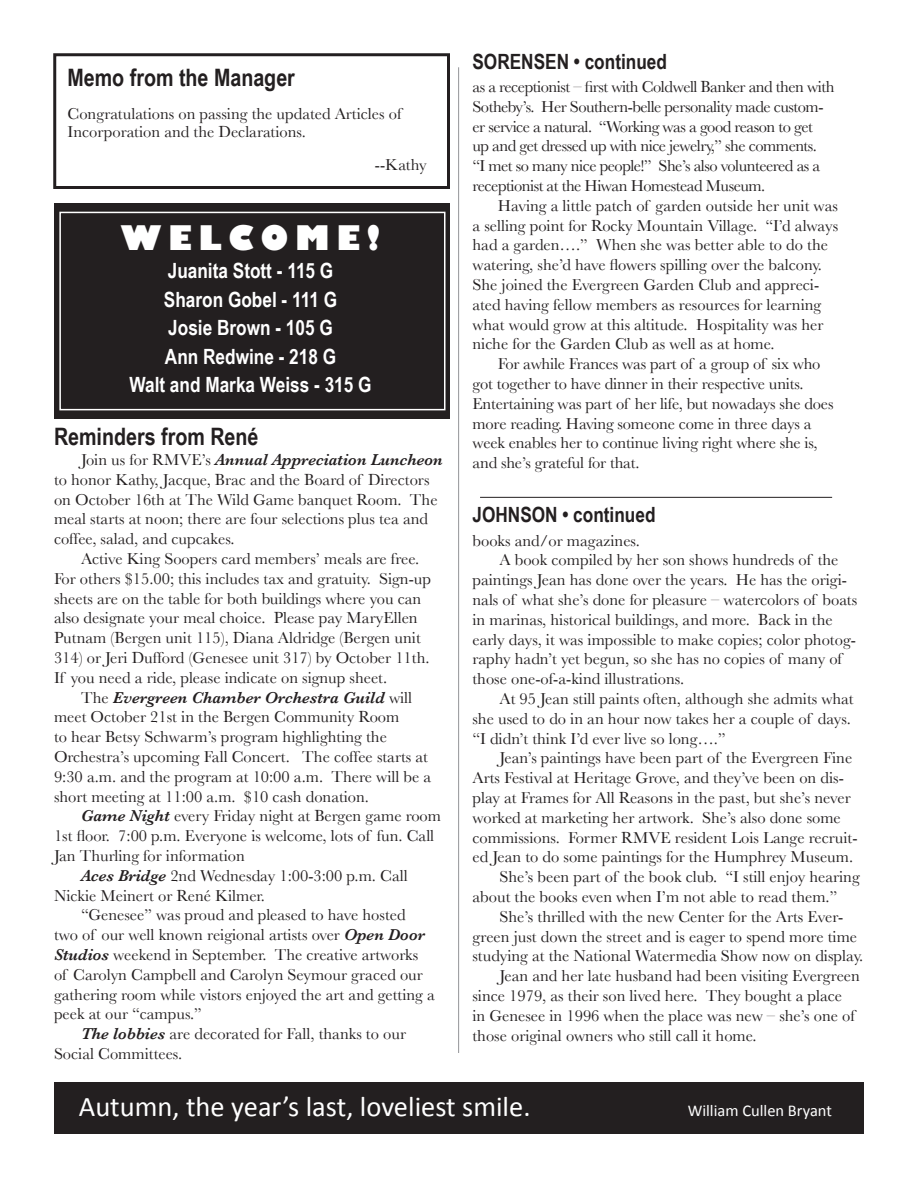
<style>
.page{position:relative;width:918px;height:1188px;background:#fff}
.page>*{position:absolute;margin:0;border:0;box-sizing:border-box;transform-origin:0 0}
.t1{font:800 33px "Gill Sans";letter-spacing:.2em;color:#fff}
.t2{font:28.5px "Calibri";color:#fff}
.t3{font:700 24px "Arial Narrow";color:#231f20}
.t4{font:700 21px "Arial Narrow";color:#fff}
.t5{font:700 21px "Arial Narrow";color:#231f20}
.t6{font:16.5px/19.8px "Baskerville";color:#231f20}
.t7{font:16.5px/19.8px "Baskerville";letter-spacing:-.03em;color:#231f20}
.t8{font:16.5px "Calibri";color:#fff}
.s1{font-weight:600;font-style:italic}
</style>
<div class="page">
<div style="left:54px;top:1082px;width:810px;height:52px;background:#231f20"></div>
<div style="left:53px;top:53px;width:397px;height:136px;border:3px solid #231f20"></div>
<div style="left:54px;top:203px;width:396px;height:215px;background:#231f20"></div>
<div style="left:59px;top:212px;width:387px;height:198px;border:2px solid #fff"></div>
<hr style="left:458px;top:67px;width:1px;height:986px;background:#939598">
<hr style="left:480px;top:497px;width:352px;height:1px;background:#231f20">
<p class="t5" style="left:472px;top:45px;width:196px">SORENSEN • continued</p>
<p class="t3" style="left:68px;top:59px;width:229px">Memo from the Manager</p>
<p class="t6" style="left:68px;top:104px;width:335px;line-height:18.1px">Congratulations on passing the updated Articles of<br>Incorporation and the Declarations.</p>
<p class="t6" style="left:375px;top:155px;width:53px">--Kathy</p>
<p class="t7" style="left:472px;top:77px;width:364px">as a receptionist – first with Coldwell Banker and then with Sotheby’s. Her Southern-belle personality made custom&shy;er service a natural. “Working was a good reason to get<br>up and get dressed up with nice jewelry,” she comments.<br>“I met so many nice people!” She’s also volunteered as a receptionist at the Hiwan Homestead Museum.</p>
<p class="t6" style="left:472px;top:195px;width:367px;text-indent:25px">Having a little patch of garden outside her unit was a selling point for Rocky Mountain Village. “I’d always had a garden….” When she was better able to do the watering, she’d have flowers spilling over the balcony.<br>She joined the Evergreen Garden Club and appreci&shy;ated having fellow members as resources for learning what would grow at this altitude. Hospitality was her niche for the Garden Club as well as at home.</p>
<p class="t6" style="left:472px;top:354px;width:363px;text-indent:25px">For awhile Frances was part of a group of six who got together to have dinner in their respective units.<br>Entertaining was part of her life, but nowadays she does more reading. Having someone come in three days a week enables her to continue living right where she is, and she’s grateful for that.</p>
<p class="t1" style="left:121px;top:217px;width:261px">WELCOME!</p>
<p class="t4" style="left:168px;top:255px;width:167px">Juanita Stott - 115 G</p>
<p class="t4" style="left:164px;top:283px;width:175px">Sharon Gobel - 111 G</p>
<p class="t4" style="left:168px;top:312px;width:166px">Josie Brown - 105 G</p>
<p class="t4" style="left:165px;top:340px;width:173px">Ann Redwine - 218 G</p>
<p class="t4" style="left:129px;top:369px;width:244px">Walt and Marka Weiss - 315 G</p>
<p class="t3" style="left:54px;top:419px;width:206px">Reminders from René</p>
<p class="t6" style="left:54px;top:450px;width:390px;text-indent:27px">Join us for RMVE’s <span class="s1">Annual Appreciation Luncheon </span>to honor Kathy, Jacque, Brac and the Board of Directors on October 16th at The Wild Game banquet Room. The meal starts at noon; there are four selections plus tea and coffee, salad, and cupcakes.</p>
<p class="t6" style="left:54px;top:549px;width:379px;text-indent:27px">Active King Soopers card members’ meals are free.<br>For others $15.00; this includes tax and gratuity. Sign-up sheets are on the table for both buildings where you can also designate your meal choice. Please pay MaryEllen Putnam (Bergen unit 115), Diana Aldridge (Bergen unit 314) or Jeri Dufford (Genesee unit 317) by October 11th.<br>If you need a ride, please indicate on signup sheet.</p>
<p class="t6" style="left:54px;top:687px;width:379px;text-indent:27px">The <span class="s1">Evergreen Chamber Orchestra Guild</span> will meet October 21st in the Bergen Community Room<br>to hear Betsy Schwarm’s program highlighting the Orchestra’s upcoming Fall Concert. The coffee starts at 9:30 a.m. and the program at 10:00 a.m. There will be a short meeting at 11:00 a.m. $10 cash donation.</p>
<p class="t6" style="left:54px;top:806px;width:389px;text-indent:27px"><span class="s1">Game Night</span> every Friday night at Bergen game room<br>1st floor. 7:00 p.m. Everyone is welcome, lots of fun. Call<br>Jan Thurling for information</p>
<p class="t6" style="left:54px;top:865px;width:355px;text-indent:27px"><span class="s1">Aces Bridge</span> 2nd Wednesday 1:00-3:00 p.m. Call<br>Nickie Meinert or René Kilmer.</p>
<p class="t6" style="left:54px;top:905px;width:382px;text-indent:27px">“Genesee” was proud and pleased to have hosted<br>two of our well known reigional artists over <span class="s1">Open Door Studios</span> weekend in September. The creative artworks of Carolyn Campbell and Carolyn Seymour graced our gathering room while vistors enjoyed the art and getting a peek at our “campus.”</p>
<p class="t6" style="left:54px;top:1024px;width:354px;text-indent:27px"><span class="s1">The lobbies</span> are decorated for Fall, thanks to our<br>Social Committees.</p>
<p class="t2" style="left:79px;top:1089px;width:453px">Autumn, the year’s last, loveliest smile.</p>
<p class="t8" style="left:688px;top:1101px;width:146px">William Cullen Bryant</p>
<p class="t5" style="left:472px;top:498px;width:185px">JOHNSON • continued</p>
<p class="t6" style="left:472px;top:530px;width:169px">books and/or magazines.</p>
<p class="t6" style="left:472px;top:550px;width:386px;text-indent:27px">A book compiled by her son shows hundreds of the paintings Jean has done over the years. He has the origi&shy;nals of what she’s done for pleasure – watercolors of boats in marinas, historical buildings, and more. Back in the early days, it was impossible to make copies; color photog&shy;raphy hadn’t yet begun, so she has no copies of many of those one-of-a-kind illustrations.</p>
<p class="t6" style="left:472px;top:689px;width:383px;text-indent:27px">At 95 Jean still paints often, although she admits what she used to do in an hour now takes her a couple of days. “I didn’t think I’d ever live so long….”</p>
<p class="t6" style="left:472px;top:748px;width:387px;text-indent:27px">Jean’s paintings have been part of the Evergreen Fine Arts Festival at Heritage Grove, and they’ve been on dis&shy;play at Frames for All Reasons in the past, but she’s never worked at marketing her artwork. She’s also done some commissions. Former RMVE resident Lois Lange recruit&shy;ed Jean to do some paintings for the Humphrey Museum.</p>
<p class="t6" style="left:472px;top:867px;width:389px;text-indent:27px">She’s been part of the book club. “I still enjoy hearing about the books even when I’m not able to read them.”</p>
<p class="t6" style="left:472px;top:906px;width:392px;text-align:center">She’s thrilled with the new Center for the Arts Ever-<br>green just down the street and is eager to spend more time studying at the National Watermedia Show now on display.</p>
<p class="t6" style="left:472px;top:966px;width:389px;text-indent:27px">Jean and her late husband had been visiting Evergreen since 1979, as their son lived here. They bought a place<br>in Genesee in 1996 when the place was new – she’s one of those original owners who still call it home.</p>
</div>
